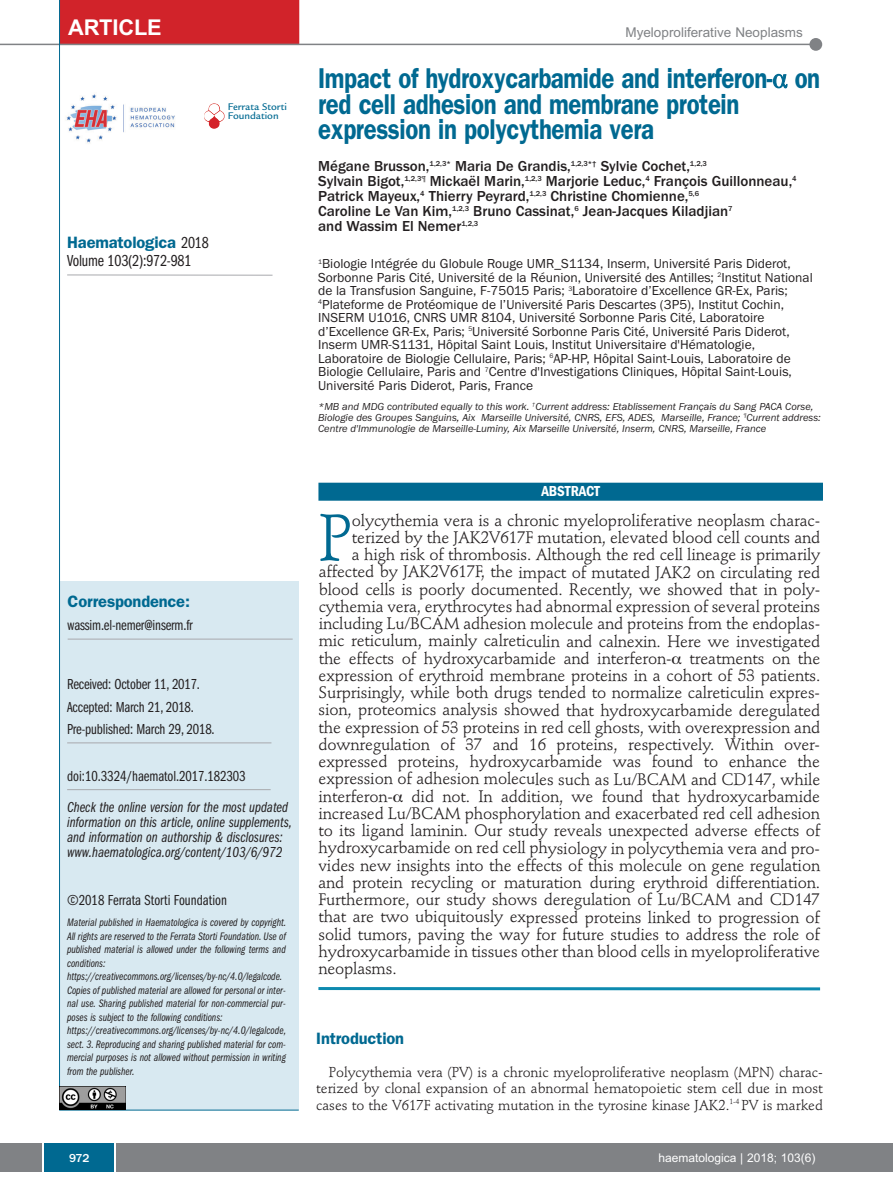
<style>
.page{position:relative;width:893px;height:1191px;background:#fff}
.page>*{position:absolute;margin:0;border:0;box-sizing:border-box;transform-origin:0 0}
.t1{font:64.65px "Stempel Schneidler";color:#006991}
.t2{font:600 28.8px/25.5px "Franklin Gothic";letter-spacing:-.015em;color:#006991;scale:.83 1}
.t3{font:700 21.75px "Arial";letter-spacing:-.01em;color:#fff}
.t4{font:16.5px "Stempel Schneidler";letter-spacing:-.01em;color:#231f20}
.t5{font:600 16.5px "Franklin Gothic";letter-spacing:-.01em;color:#006991}
.t6{font:16.5px "Franklin Gothic Book Cmpr";letter-spacing:-.01em;color:#231f20}
.t7{font:500 15px/15px "Franklin Gothic";color:#231f20}
.t8{font:15px/15px "Franklin Gothic Book Cmpr Ital";color:#231f20}
.t9{font:15px/22.5px "Franklin Gothic Book Cmpr";letter-spacing:-.01em;color:#231f20}
.t10{font:600 condensed 15px "Franklin Gothic";letter-spacing:-.005em;color:#fff}
.t11{font:14.25px/16.5px "Stempel Schneidler";letter-spacing:-.005em;color:#231f20;text-align:justify}
.t12{font:13.5px/13.5px "Franklin Gothic";color:#231f20}
.t13{font:13.5px "Arial";color:#808285}
.t14{font:12px "Arial";color:#fff}
.t15{font:500 12px "Franklin Gothic";color:#fff}
.t16{font:11.25px/13.5px "Franklin Gothic Book Cmpr Ital";color:#231f20}
.t17{font:italic 10.5px/11.2px "Franklin Gothic";color:#231f20}
.t18{font:500 10.5px/9px "Legacy Sans";color:#006991}
.s1{font-family:"Franklin Gothic Book Cmpr";font-weight:400;color:#231f20}
</style>
<div class="page">
<div style="left:0;top:1143px;width:893px;height:28px;background:#808285"></div>
<div style="left:44px;top:1143px;width:71px;height:28px;background:#006991"></div>
<svg style="left:43px;top:1143px;width:1px;height:28px"></svg>
<svg style="left:115px;top:1143px;width:1px;height:28px"></svg>
<div style="left:60px;top:581px;width:239px;height:529px;background:#d8e9f1"></div>
<hr style="left:67px;top:742px;width:204px;height:1px;background:#a8a9ad">
<hr style="left:68px;top:639px;width:225px;height:1px;background:#a8a9ad">
<hr style="left:59px;top:1109px;width:240px;height:1px;background:#006991">
<img style="left:204px;top:103px;width:20px;height:26px">
<img style="left:66px;top:94px;width:109px;height:49px">
<hr style="left:67px;top:275px;width:205px;height:1px;background:#a8a9ad">
<div style="left:60px;top:0;width:239px;height:45px;background:#d1232a"></div>
<hr style="left:0;top:44px;width:813px;height:1px;background:#808285">
<div style="left:809px;top:38px;width:13px;height:13px;background:#808285;border-radius:50%"></div>
<hr style="left:67px;top:789px;width:204px;height:1px;background:#a8a9ad">
<hr style="left:59px;top:0;width:1px;height:1109px;background:#006991">
<img style="left:60px;top:1086px;width:65px;height:23px">
<hr style="left:318px;top:987px;width:502px;height:3px;background:#0d8aaf">
<div style="left:318px;top:483px;width:505px;height:18px;background:#006991"></div>
<h3 class="t3" style="left:68px;top:15px;width:95px">ARTICLE</h3>
<p class="t13" style="left:625px;top:25px;width:179px">Myeloproliferative Neoplasms</p>
<p class="t18" style="left:228px;top:103px;width:61px">Ferrata Storti<br>Foundation</p>
<p class="t5" style="left:67px;top:237px;width:143px">Haematologica <span class="s1">2018</span></p>
<p class="t6" style="left:67px;top:255px;width:126px">Volume 103(2):972-981</p>
<p class="t5" style="left:68px;top:595px;width:124px">Correspondence:</p>
<p class="t9" style="left:68px;top:615px;width:127px">wassim.el-nemer@inserm.fr</p>
<p class="t9" style="left:67px;top:674px;width:149px">Received: October 11, 2017.<br>Accepted: March 21, 2018.<br>Pre-published: March 29, 2018.</p>
<p class="t9" style="left:67px;top:766px;width:180px">doi:10.3324/haematol.2017.182303</p>
<p class="t8" style="left:67px;top:800px;width:226px">Check the online version for the most updated information on this article, online supplements, and information on authorship &amp; disclosures: www.haematologica.org/content/103/6/972</p>
<p class="t9" style="left:67px;top:890px;width:161px">©2018 Ferrata Storti Foundation</p>
<p class="t16" style="left:67px;top:916px;width:221px">Material published in Haematologica is covered by copyright.<br>All rights are reserved to the Ferrata Storti Foundation. Use of published material is allowed under the following terms and conditions: https://creativecommons.org/licenses/by-nc/4.0/legalcode.<br>Copies of published material are allowed for personal or inter&shy;nal use. Sharing published material for non-commercial pur&shy;poses is subject to the following conditions: https://creativecommons.org/licenses/by-nc/4.0/legalcode, sect. 3. Reproducing and sharing published material for com&shy;mercial purposes is not allowed without permission in writing from the publisher.</p>
<h2 class="t2" style="left:318px;top:68px;width:606px">Impact of hydroxycarbamide and interferon- on red cell adhesion and membrane protein expression in polycythemia vera</h2>
<p class="t7" style="left:318px;top:159px;width:480px">Mégane Brusson,<sup>1,2,3*</sup> Maria De Grandis,<sup>1,2,3*†</sup> Sylvie Cochet,<sup>1,2,3<br></sup>Sylvain Bigot,<sup>1,2,3¶</sup> Mickaël Marin,<sup>1,2,3</sup> Marjorie Leduc,<sup>4</sup> François Guillonneau,<sup>4<br></sup>Patrick Mayeux,<sup>4</sup> Thierry Peyrard,<sup>1,2,3</sup> Christine Chomienne,<sup>5,6<br></sup>Caroline Le Van Kim,<sup>1,2,3</sup> Bruno Cassinat,<sup>6</sup> Jean-Jacques Kiladjian<sup>7<br></sup>and Wassim El Nemer<sup>1,2,3</sup></p>
<p class="t12" style="left:318px;top:257px;width:496px"><sup>1</sup>Biologie Intégrée du Globule Rouge UMR_S1134, Inserm, Université Paris Diderot, Sorbonne Paris Cité, Université de la Réunion, Université des Antilles; <sup>2</sup>Institut National de la Transfusion Sanguine, F-75015 Paris; <sup>3</sup>Laboratoire d’Excellence GR-Ex, Paris; <sup>4</sup>Plateforme de Protéomique de l’Université Paris Descartes (3P5), Institut Cochin, INSERM U1016, CNRS UMR 8104, Université Sorbonne Paris Cité, Laboratoire d’Excellence GR-Ex, Paris; <sup>5</sup>Université Sorbonne Paris Cité, Université Paris Diderot, Inserm UMR-S1131, Hôpital Saint Louis, Institut Universitaire d'Hématologie, Laboratoire de Biologie Cellulaire, Paris; <sup>6</sup>AP-HP, Hôpital Saint-Louis, Laboratoire de Biologie Cellulaire, Paris and <sup>7</sup>Centre d'Investigations Cliniques, Hôpital Saint-Louis, Université Paris Diderot, Paris, France</p>
<p class="t17" style="left:318px;top:400px;width:504px">*MB and MDG contributed equally to this work. <sup>†</sup>Current address: Etablissement Français du Sang PACA Corse,<br>Biologie des Groupes Sanguins, Aix Marseille Université, CNRS, EFS, ADES, Marseille, France; <sup>¶</sup>Current address:<br>Centre d'Immunologie de Marseille-Luminy, Aix Marseille Université, Inserm, CNRS, Marseille, France</p>
<p class="t10" style="left:541px;top:486px;width:60px">ABSTRACT</p>
<h1 class="t1" style="left:319px;top:511px;width:35px">P</h1>
<p class="t4" style="left:352px;top:513px;width:470px">olycythemia vera is a chronic myeloproliferative neoplasm charac-</p>
<p class="t4" style="left:352px;top:530px;width:470px">terized by the JAK2V617F mutation, elevated blood cell counts and</p>
<p class="t4" style="left:352px;top:548px;width:470px">a high risk of thrombosis. Although the red cell lineage is primarily</p>
<p class="t4" style="left:319px;top:565px;width:503px">affected by JAK2V617F, the impact of mutated JAK2 on circulating red</p>
<p class="t4" style="left:319px;top:582px;width:503px">blood cells is poorly documented. Recently, we showed that in poly-</p>
<p class="t4" style="left:319px;top:599px;width:503px">cythemia vera, erythrocytes had abnormal expression of several proteins</p>
<p class="t4" style="left:319px;top:617px;width:503px">including Lu/BCAM adhesion molecule and proteins from the endoplas-</p>
<p class="t4" style="left:319px;top:634px;width:503px">mic reticulum, mainly calreticulin and calnexin. Here we investigated</p>
<p class="t4" style="left:319px;top:651px;width:503px">the effects of hydroxycarbamide and interferon- treatments on the</p>
<p class="t4" style="left:319px;top:668px;width:503px">expression of erythroid membrane proteins in a cohort of 53 patients.</p>
<p class="t4" style="left:319px;top:686px;width:503px">Surprisingly, while both drugs tended to normalize calreticulin expres-</p>
<p class="t4" style="left:319px;top:703px;width:503px">sion, proteomics analysis showed that hydroxycarbamide deregulated</p>
<p class="t4" style="left:319px;top:720px;width:503px">the expression of 53 proteins in red cell ghosts, with overexpression and</p>
<p class="t4" style="left:319px;top:737px;width:503px">downregulation of 37 and 16 proteins, respectively. Within over-</p>
<p class="t4" style="left:319px;top:754px;width:503px">expressed proteins, hydroxycarbamide was found to enhance the</p>
<p class="t4" style="left:319px;top:772px;width:503px">expression of adhesion molecules such as Lu/BCAM and CD147, while</p>
<p class="t4" style="left:319px;top:789px;width:503px">interferon- did not. In addition, we found that hydroxycarbamide</p>
<p class="t4" style="left:319px;top:806px;width:503px">increased Lu/BCAM phosphorylation and exacerbated red cell adhesion</p>
<p class="t4" style="left:319px;top:823px;width:503px">to its ligand laminin. Our study reveals unexpected adverse effects of</p>
<p class="t4" style="left:319px;top:841px;width:503px">hydroxycarbamide on red cell physiology in polycythemia vera and pro-</p>
<p class="t4" style="left:318px;top:858px;width:503px">vides new insights into the effects of this molecule on gene regulation</p>
<p class="t4" style="left:318px;top:875px;width:503px">and protein recycling or maturation during erythroid differentiation.</p>
<p class="t4" style="left:318px;top:892px;width:503px">Furthermore, our study shows deregulation of Lu/BCAM and CD147</p>
<p class="t4" style="left:318px;top:910px;width:503px">that are two ubiquitously expressed proteins linked to progression of</p>
<p class="t4" style="left:318px;top:927px;width:503px">solid tumors, paving the way for future studies to address the role of</p>
<p class="t4" style="left:318px;top:944px;width:503px">hydroxycarbamide in tissues other than blood cells in myeloproliferative</p>
<p class="t4" style="left:318px;top:961px;width:80px">neoplasms.</p>
<p class="t5" style="left:316px;top:1032px;width:89px">Introduction</p>
<p class="t11" style="left:316px;top:1064px;width:508px;text-indent:13px">Polycythemia vera (PV) is a chronic myeloproliferative neoplasm (MPN) charac&shy;terized by clonal expansion of an abnormal hematopoietic stem cell due in most cases to the V617F activating mutation in the tyrosine kinase JAK2.<sup>1-4</sup> PV is marked</p>
<p class="t15" style="left:69px;top:1150px;width:22px">972</p>
<p class="t14" style="left:659px;top:1150px;width:158px">haematologica | 2018; 103(6)</p>
</div>
